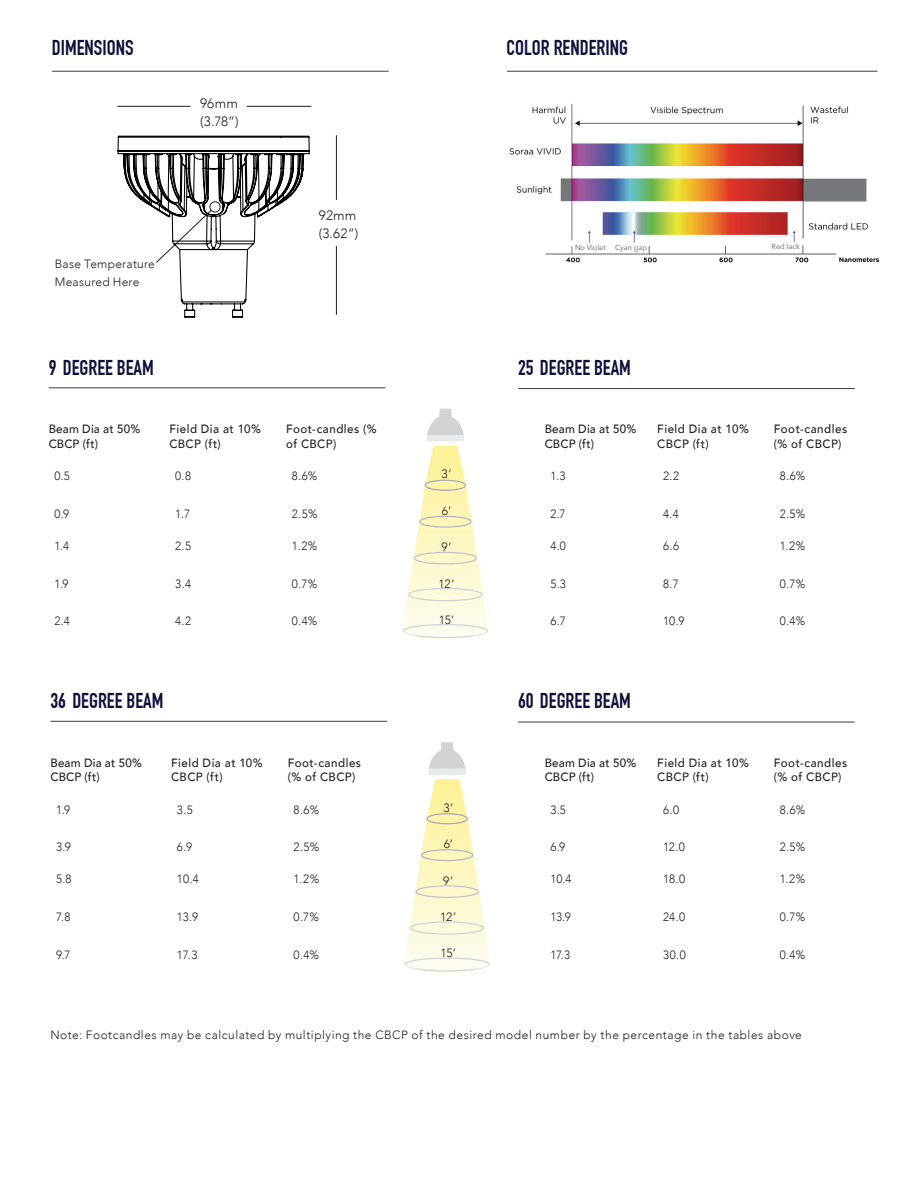
<style>
.page{position:relative;width:918px;height:1188px;background:#fff}
.page>*{position:absolute;margin:0;border:0;box-sizing:border-box;transform-origin:0 0}
.t1{font:700 21px "DIN Condensed";color:#120f3d}
.t2{font:300 13.5px/18px "Avenir";letter-spacing:.01em;color:#231f20}
.t3{font:300 12px "Avenir";letter-spacing:.04em;color:#231f20;scale:.96 1}
.t4{font:500 12px/14.4px "Avenir";letter-spacing:.04em;color:#231f20;scale:.96 1}
.t5{font:300 12px "Avenir";letter-spacing:.04em;color:#231f20}
.t6{font:500 12px/14.4px "Avenir";letter-spacing:.02em;color:#231f20;scale:.96 1}
.t7{font:300 12px/18px "Avenir";letter-spacing:.02em;color:#231f20}
.t8{font:7.35px "Avenir Next";color:#595959}
</style>
<div class="page">
<hr style="left:52px;top:71px;width:337px;height:1px;background:#3f3f42">
<hr style="left:507px;top:71px;width:370px;height:1px;background:#3f3f42">
<svg style="left:402px;top:409px;width:87px;height:229px"></svg>
<hr style="left:49px;top:387px;width:336px;height:1px;background:#3f3f42">
<img style="left:509px;top:104px;width:369px;height:159px">
<img style="left:586px;top:228px;width:7px;height:16px">
<svg style="left:588px;top:231px;width:3px;height:11px"></svg>
<img style="left:631px;top:228px;width:7px;height:16px">
<svg style="left:633px;top:231px;width:2px;height:11px"></svg>
<img style="left:791px;top:228px;width:7px;height:16px">
<svg style="left:793px;top:231px;width:2px;height:11px"></svg>
<hr style="left:518px;top:388px;width:337px;height:1px;background:#3f3f42">
<svg style="left:404px;top:742px;width:86px;height:230px"></svg>
<hr style="left:50px;top:721px;width:337px;height:1px;background:#3f3f42">
<hr style="left:518px;top:722px;width:337px;height:1px;background:#3f3f42">
<hr style="left:117px;top:106px;width:73px;height:1px;background:#231f20">
<hr style="left:247px;top:106px;width:64px;height:1px;background:#231f20">
<hr style="left:336px;top:135px;width:1px;height:65px;background:#231f20">
<hr style="left:336px;top:246px;width:1px;height:69px;background:#231f20">
<svg style="left:117px;top:135px;width:193px;height:183px"></svg>
<h1 class="t1" style="left:52px;top:36px;width:83px">DIMENSIONS</h1>
<h1 class="t1" style="left:507px;top:36px;width:123px">COLOR RENDERING</h1>
<p class="t2" style="left:200px;top:95px;width:40px">96mm (3.78”)</p>
<p class="t7" style="left:55px;top:255px;width:101px">Base Temperature<br>Measured Here</p>
<h1 class="t1" style="left:49px;top:355px;width:107px">9 DEGREE BEAM</h1>
<p class="t2" style="left:319px;top:207px;width:41px">92mm (3.62”)</p>
<p class="t6" style="left:49px;top:421px;width:97px">Beam Dia at 50%<br>CBCP (ft)</p>
<p class="t4" style="left:169px;top:421px;width:97px">Field Dia at 10%<br>CBCP (ft)</p>
<p class="t4" style="left:286px;top:421px;width:96px">Foot-candles (% of CBCP)</p>
<p class="t3" style="left:55px;top:469px;width:18px">0.5</p>
<p class="t3" style="left:175px;top:469px;width:18px">0.8</p>
<p class="t3" style="left:292px;top:469px;width:28px">8.6%</p>
<p class="t3" style="left:55px;top:507px;width:17px">0.9</p>
<p class="t3" style="left:175px;top:507px;width:17px">1.7</p>
<p class="t3" style="left:292px;top:507px;width:28px">2.5%</p>
<p class="t3" style="left:55px;top:539px;width:17px">1.4</p>
<p class="t3" style="left:175px;top:539px;width:18px">2.5</p>
<p class="t3" style="left:292px;top:539px;width:28px">1.2%</p>
<p class="t3" style="left:55px;top:576px;width:16px">1.9</p>
<p class="t3" style="left:175px;top:576px;width:18px">3.4</p>
<p class="t3" style="left:292px;top:576px;width:28px">0.7%</p>
<p class="t3" style="left:55px;top:614px;width:17px">2.4</p>
<p class="t3" style="left:175px;top:614px;width:18px">4.2</p>
<p class="t3" style="left:292px;top:614px;width:28px">0.4%</p>
<h1 class="t1" style="left:50px;top:688px;width:114px">36 DEGREE BEAM</h1>
<p class="t6" style="left:50px;top:755px;width:97px">Beam Dia at 50%<br>CBCP (ft)</p>
<p class="t4" style="left:171px;top:755px;width:97px">Field Dia at 10%<br>CBCP (ft)</p>
<p class="t4" style="left:288px;top:755px;width:78px">Foot-candles (% of CBCP)</p>
<p class="t3" style="left:56px;top:802px;width:16px">1.9</p>
<p class="t3" style="left:177px;top:802px;width:18px">3.5</p>
<p class="t3" style="left:294px;top:802px;width:28px">8.6%</p>
<p class="t3" style="left:56px;top:840px;width:17px">3.9</p>
<p class="t3" style="left:177px;top:840px;width:17px">6.9</p>
<p class="t3" style="left:294px;top:840px;width:28px">2.5%</p>
<p class="t3" style="left:56px;top:872px;width:18px">5.8</p>
<p class="t3" style="left:177px;top:872px;width:24px">10.4</p>
<p class="t3" style="left:294px;top:872px;width:28px">1.2%</p>
<p class="t3" style="left:56px;top:910px;width:16px">7.8</p>
<p class="t3" style="left:177px;top:910px;width:24px">13.9</p>
<p class="t3" style="left:294px;top:910px;width:28px">0.7%</p>
<p class="t3" style="left:56px;top:948px;width:16px">9.7</p>
<p class="t3" style="left:177px;top:948px;width:23px">17.3</p>
<p class="t3" style="left:294px;top:948px;width:28px">0.4%</p>
<p class="t5" style="left:442px;top:467px;width:11px">3’</p>
<p class="t5" style="left:442px;top:504px;width:11px">6’</p>
<p class="t5" style="left:442px;top:540px;width:12px">9’</p>
<p class="t5" style="left:439px;top:576px;width:18px">12’</p>
<p class="t5" style="left:439px;top:613px;width:17px">15’</p>
<p class="t5" style="left:443px;top:801px;width:11px">3’</p>
<p class="t5" style="left:444px;top:837px;width:11px">6’</p>
<p class="t5" style="left:443px;top:873px;width:12px">9’</p>
<p class="t5" style="left:440px;top:910px;width:18px">12’</p>
<p class="t5" style="left:441px;top:946px;width:17px">15’</p>
<p class="t8" style="left:575px;top:241px;width:32px">No Violet</p>
<p class="t8" style="left:615px;top:241px;width:33px">Cyan gap</p>
<p class="t8" style="left:772px;top:241px;width:30px">Red lack</p>
<h1 class="t1" style="left:518px;top:355px;width:114px">25 DEGREE BEAM</h1>
<p class="t6" style="left:545px;top:421px;width:97px">Beam Dia at 50%<br>CBCP (ft)</p>
<p class="t4" style="left:657px;top:421px;width:97px">Field Dia at 10%<br>CBCP (ft)</p>
<p class="t4" style="left:774px;top:421px;width:78px">Foot-candles (% of CBCP)</p>
<p class="t3" style="left:551px;top:469px;width:17px">1.3</p>
<p class="t3" style="left:663px;top:469px;width:18px">2.2</p>
<p class="t3" style="left:780px;top:469px;width:28px">8.6%</p>
<p class="t3" style="left:551px;top:507px;width:17px">2.7</p>
<p class="t3" style="left:663px;top:507px;width:18px">4.4</p>
<p class="t3" style="left:780px;top:507px;width:28px">2.5%</p>
<p class="t3" style="left:551px;top:539px;width:17px">4.0</p>
<p class="t3" style="left:663px;top:539px;width:18px">6.6</p>
<p class="t3" style="left:780px;top:539px;width:28px">1.2%</p>
<p class="t3" style="left:551px;top:576px;width:18px">5.3</p>
<p class="t3" style="left:663px;top:576px;width:18px">8.7</p>
<p class="t3" style="left:780px;top:576px;width:28px">0.7%</p>
<p class="t3" style="left:551px;top:614px;width:17px">6.7</p>
<p class="t3" style="left:663px;top:614px;width:24px">10.9</p>
<p class="t3" style="left:780px;top:614px;width:28px">0.4%</p>
<h1 class="t1" style="left:518px;top:688px;width:114px">60 DEGREE BEAM</h1>
<p class="t6" style="left:545px;top:755px;width:97px">Beam Dia at 50%<br>CBCP (ft)</p>
<p class="t4" style="left:657px;top:755px;width:97px">Field Dia at 10%<br>CBCP (ft)</p>
<p class="t4" style="left:774px;top:755px;width:78px">Foot-candles (% of CBCP)</p>
<p class="t3" style="left:551px;top:802px;width:18px">3.5</p>
<p class="t3" style="left:663px;top:802px;width:18px">6.0</p>
<p class="t3" style="left:780px;top:802px;width:28px">8.6%</p>
<p class="t3" style="left:551px;top:840px;width:17px">6.9</p>
<p class="t3" style="left:663px;top:840px;width:24px">12.0</p>
<p class="t3" style="left:780px;top:840px;width:28px">2.5%</p>
<p class="t3" style="left:551px;top:872px;width:23px">10.4</p>
<p class="t3" style="left:663px;top:872px;width:24px">18.0</p>
<p class="t3" style="left:780px;top:872px;width:28px">1.2%</p>
<p class="t3" style="left:551px;top:910px;width:23px">13.9</p>
<p class="t3" style="left:663px;top:910px;width:24px">24.0</p>
<p class="t3" style="left:780px;top:910px;width:28px">0.7%</p>
<p class="t3" style="left:551px;top:948px;width:22px">17.3</p>
<p class="t3" style="left:663px;top:948px;width:25px">30.0</p>
<p class="t3" style="left:780px;top:948px;width:28px">0.4%</p>
<p class="t5" style="left:50px;top:1027px;width:753px">Note: Footcandles may be calculated by multiplying the CBCP of the desired model number by the percentage in the tables above</p>
</div>
